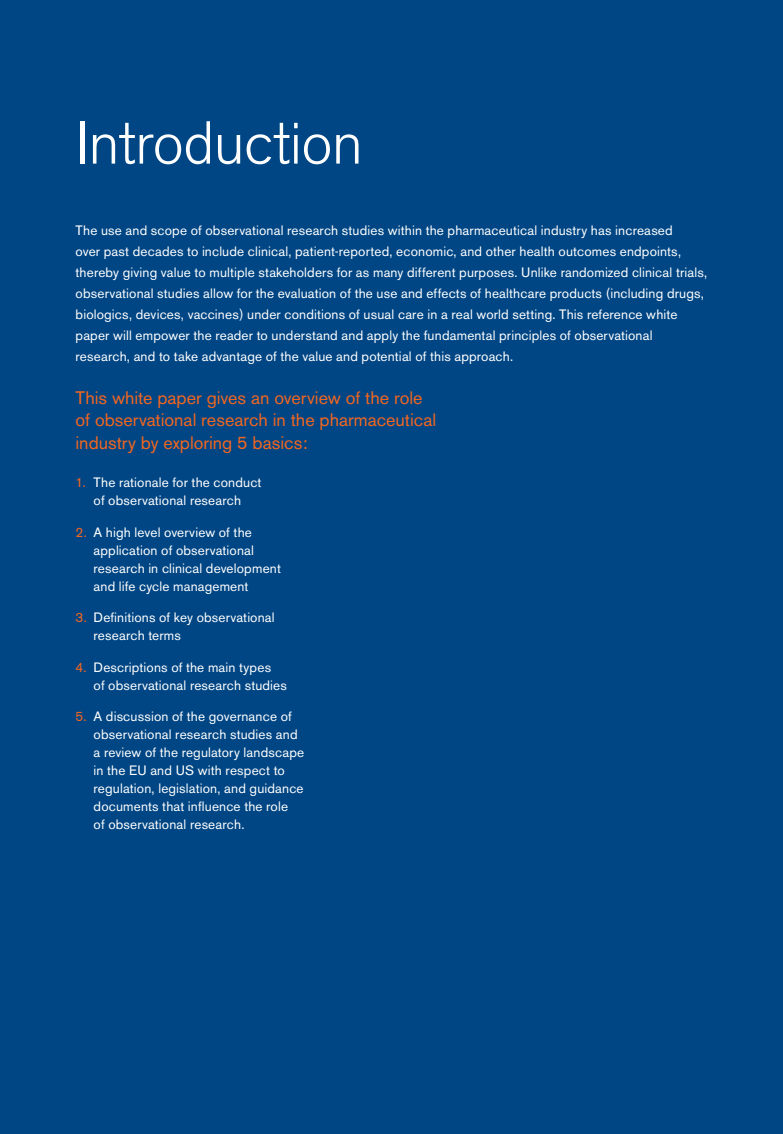
<style>
.page{position:relative;width:783px;height:1134px;background:#004684}
.page>*{position:absolute;margin:0;border:0;box-sizing:border-box;transform-origin:0 0}
.t1{font:300 60px "Akzidenz Grotesk BE";letter-spacing:-.015em;color:#fff}
.t2{font:18px/22.5px "Akzidenz Grotesk BE";color:#f36621}
.t3{font:13.5px/18px "Akzidenz Grotesk BE";letter-spacing:.01em;color:#fff}
.s1{color:#f36621}
</style>
<div class="page">
<h1 class="t1" style="left:76px;top:109px;width:289px">Introduction</h1>
<p class="t3" style="left:76px;top:220px;width:633px;line-height:21px">The use and scope of observational research studies within the pharmaceutical industry has increased<br>over past decades to include clinical, patient-reported, economic, and other health outcomes endpoints, thereby giving value to multiple stakeholders for as many different purposes. Unlike randomized clinical trials, observational studies allow for the evaluation of the use and effects of healthcare products (including drugs, biologics, devices, vaccines) under conditions of usual care in a real world setting. This reference white paper will empower the reader to understand and apply the fundamental principles of observational research, and to take advantage of the value and potential of this approach.</p>
<h2 class="t2" style="left:76px;top:386px;width:362px">This white paper gives an overview of the role of observational research in the pharmaceutical industry by exploring 5 basics:</h2>
<p class="t3" style="left:76px;top:473px;width:187px;text-align:center"><span class="s1">1.</span> The rationale for the conduct of observational research</p>
<p class="t3" style="left:94px;top:523px;width:189px;text-indent:-18px"><span class="s1">2.</span> A high level overview of the application of observational research in clinical development and life cycle management</p>
<p class="t3" style="left:94px;top:608px;width:183px;text-indent:-18px"><span class="s1">3.</span> Definitions of key observational research terms</p>
<p class="t3" style="left:94px;top:658px;width:195px;text-indent:-18px"><span class="s1">4.</span> Descriptions of the main types<br>of observational research studies</p>
<p class="t3" style="left:94px;top:707px;width:212px;text-indent:-18px"><span class="s1">5.</span> A discussion of the governance of observational research studies and a review of the regulatory landscape in the EU and US with respect to regulation, legislation, and guidance documents that influence the role<br>of observational research.</p>
</div>
